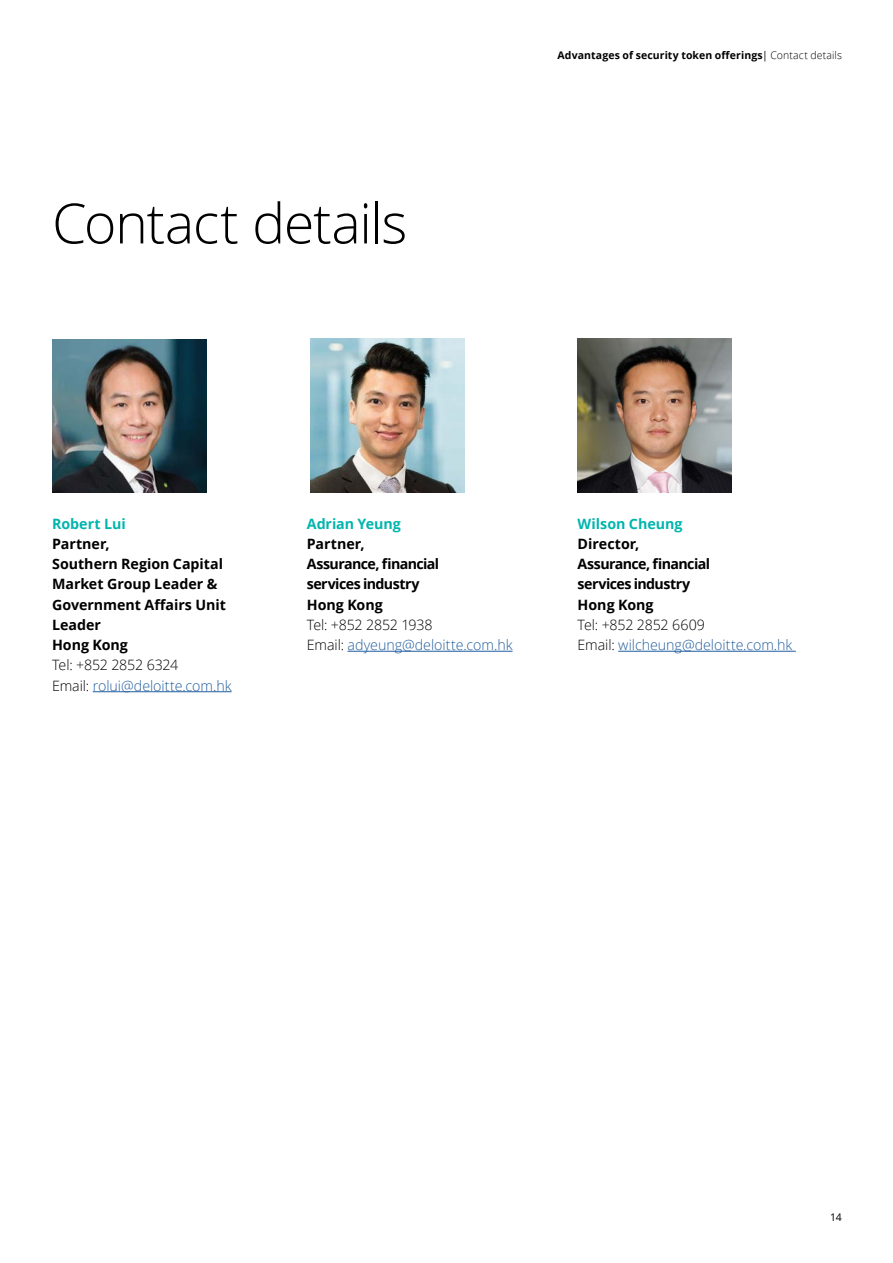
<style>
.page{position:relative;width:893px;height:1263px;background:#fff}
.page>*{position:absolute;margin:0;border:0;box-sizing:border-box;transform-origin:0 0}
.t1{font:300 55.5px "Open Sans";letter-spacing:-.025em;color:#000}
.t2{font:700 14.25px/20.2px "Open Sans";letter-spacing:-.035em;color:#000}
.t3{font:300 14.25px/20.2px "Open Sans";letter-spacing:-.005em;color:#205d9e}
.t4{font:700 14.25px/20.2px "Open Sans";letter-spacing:-.005em;color:#000}
.t5{font:300 14.25px/20.2px "Open Sans";letter-spacing:-.005em;color:#000}
.t6{font:700 14.25px "Open Sans";color:#00b5ae}
.t7{font:700 10.5px "Open Sans";letter-spacing:.01em;color:#000}
.t8{font:10.5px "Open Sans";color:#000}
.s1{font-weight:400}
.s2{font-weight:300}
.s3{color:#205d9e}
.s4{color:#000}
</style>
<div class="page">
<hr style="left:93px;top:691px;width:139px;height:1px;background:#205d9e">
<hr style="left:618px;top:651px;width:178px;height:1px;background:#205d9e">
<img style="left:578px;top:339px;width:154px;height:154px">
<img style="left:52px;top:339px;width:154px;height:154px">
<img style="left:310px;top:339px;width:154px;height:154px">
<hr style="left:347px;top:651px;width:166px;height:1px;background:#205d9e">
<h1 class="t1" style="left:52px;top:185px;width:357px">Contact details</h1>
<p class="t7" style="left:558px;top:48px;width:286px">Advantages of security token offerings <span class="s1">|</span> <span class="s2">Contact details</span></p>
<p class="t6" style="left:52px;top:513px;width:75px">Robert Lui</p>
<p class="t4" style="left:52px;top:533px;width:175px">Partner,<br>Southern Region Capital<br>Market Group Leader &amp;<br>Government Affairs Unit<br>Leader<br>Hong Kong</p>
<p class="t5" style="left:52px;top:655px;width:181px">Tel: +852 2852 6324<br>Email: <span class="s3">rolui@deloitte.com.hk</span></p>
<p class="t6" style="left:307px;top:513px;width:95px">Adrian Yeung</p>
<p class="t2" style="left:307px;top:533px;width:134px">Partner,<br>Assurance, financial services industry<br>Hong Kong</p>
<p class="t3" style="left:307px;top:614px;width:207px"><span class="s4">Tel: +852 2852 1938<br>Email:</span> adyeung@deloitte.com.hk</p>
<p class="t6" style="left:578px;top:513px;width:106px">Wilson Cheung</p>
<p class="t2" style="left:578px;top:533px;width:134px">Director,<br>Assurance, financial services industry<br>Hong Kong</p>
<p class="t3" style="left:578px;top:614px;width:216px"><span class="s4">Tel: +852 2852 6609<br>Email:</span> wilcheung@deloitte.com.hk</p>
<p class="t8" style="left:830px;top:1210px;width:13px">14</p>
</div>
